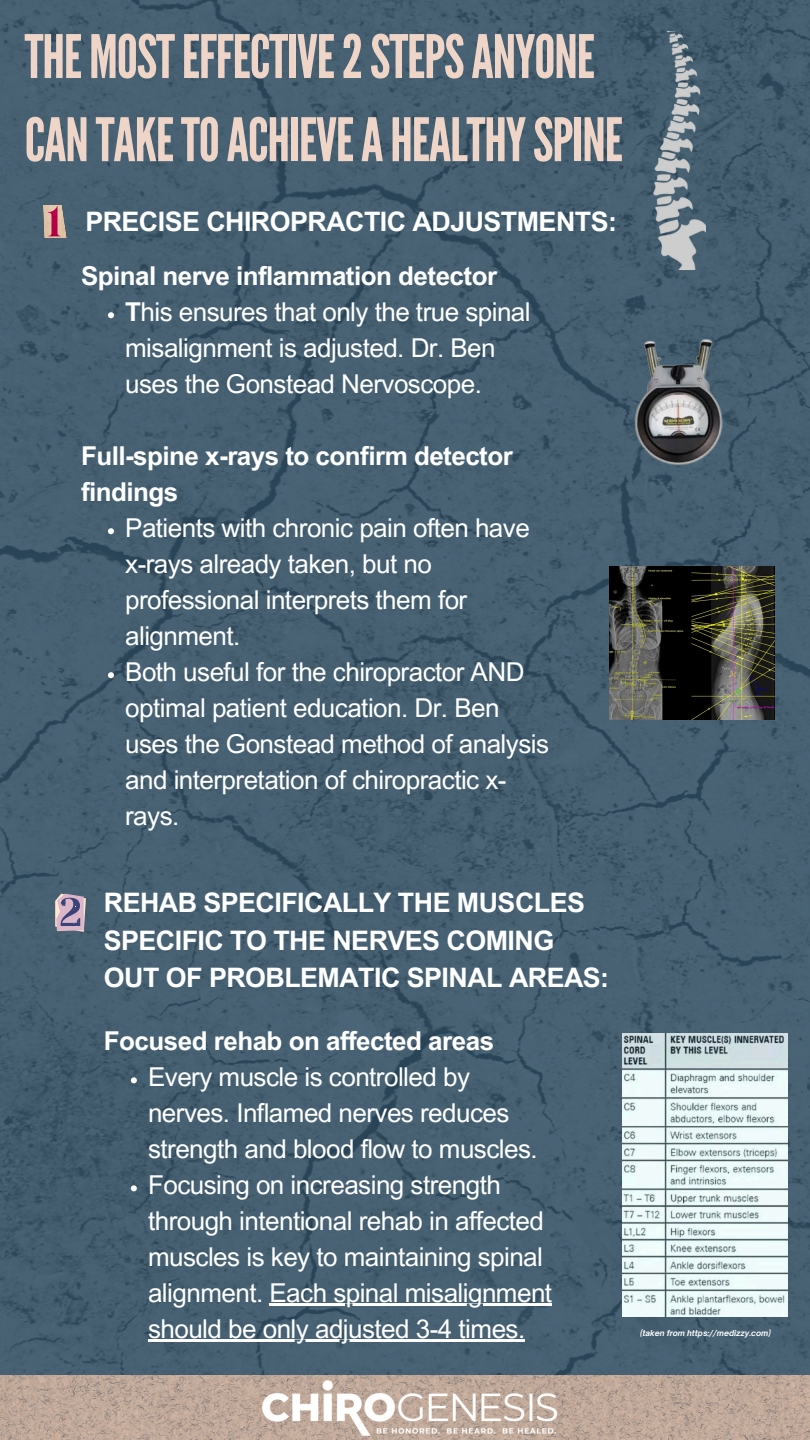
<style>
.page{position:relative;width:810px;height:1440px;background:#fff}
.page>*{position:absolute;margin:0;border:0;box-sizing:border-box;transform-origin:0 0}
.t1{font:59.8px/83.1px "League Gothic";letter-spacing:-.02em;color:#efd5c8}
.t2{font:700 26.9px/37.5px "Arial MT Pro";letter-spacing:-.02em;color:#fff}
.t3{font:26px/36px "Arial MT Pro";letter-spacing:-.02em;color:#fff}
.t4{font:700 26px/36px "Arial MT Pro";letter-spacing:-.02em;color:#fff}
.t5{font:italic 700 7.9px "Open Sauce One";color:#fff}
.s1{font-weight:700}
</style>
<div class="page">
<img style="left:0;top:0;width:810px;height:1375px">
<img style="left:0;top:1375px;width:810px;height:65px">
<img style="left:648px;top:31px;width:57px;height:239px">
<img style="left:254px;top:1379px;width:311px;height:61px">
<img style="left:609px;top:567px;width:165px;height:153px">
<img style="left:44px;top:206px;width:23px;height:32px">
<svg style="left:55px;top:894px;width:31px;height:38px"></svg>
<img style="left:622px;top:337px;width:109px;height:131px">
<img style="left:622px;top:1033px;width:165px;height:283px">
<svg style="left:131px;top:1077px;width:6px;height:6px"></svg>
<svg style="left:131px;top:1185px;width:6px;height:6px"></svg>
<hr style="left:269px;top:1304px;width:283px;height:2px;background:#fff">
<hr style="left:148px;top:1340px;width:377px;height:2px;background:#fff">
<svg style="left:108px;top:312px;width:6px;height:6px"></svg>
<svg style="left:108px;top:528px;width:6px;height:6px"></svg>
<svg style="left:108px;top:672px;width:6px;height:6px"></svg>
<p class="t1" style="left:25px;top:16px;width:600px">THEMOSTEFFECTIVE2STEPSANYONE<br>CANTAKETOACHIEVEAHEALTHYSPINE</p>
<h1 class="t2" style="left:85px;top:206px;width:533px">PRECISE CHIROPRACTIC ADJUSTMENTS:</h1>
<p class="t4" style="left:81px;top:261px;width:418px">Spinal nerve inflammation detector</p>
<p class="t3" style="left:125px;top:297px;width:407px"><span class="s1">T</span>his ensures that only the true spinal misalignment is adjusted. Dr. Ben uses the Gonstead Nervoscope.</p>
<p class="t4" style="left:81px;top:441px;width:433px">Full-spine x-rays to confirm detector findings</p>
<h2 class="t3" style="left:125px;top:513px;width:406px">Patients with chronic pain often have x-rays already taken, but no professional interprets them for alignment.</h2>
<h3 class="t3" style="left:125px;top:657px;width:425px">Both useful for the chiropractor AND optimal patient education. Dr. Ben uses the Gonstead method of analysis and interpretation of chiropractic x&shy;rays.</h3>
<p class="t2" style="left:104px;top:888px;width:507px">REHAB SPECIFICALLY THE MUSCLES<br>SPECIFIC TO THE NERVES COMING<br>OUT OF PROBLEMATIC SPINAL AREAS:</p>
<h3 class="t4" style="left:104px;top:1026px;width:392px">Focused rehab on affected areas</h3>
<p class="t3" style="left:148px;top:1062px;width:391px">Every muscle is controlled by nerves. Inflamed nerves reduces strength and blood flow to muscles.</p>
<h3 class="t3" style="left:148px;top:1170px;width:406px">Focusing on increasing strength through intentional rehab in affected muscles is key to maintaining spinal alignment. Each spinal misalignment</h3>
<p class="t3" style="left:148px;top:1314px;width:379px">should be only adjusted 3-4 times.</p>
<h2 class="t5" style="left:640px;top:1328px;width:132px">(taken from https://medizzy.com)</h2>
</div>
